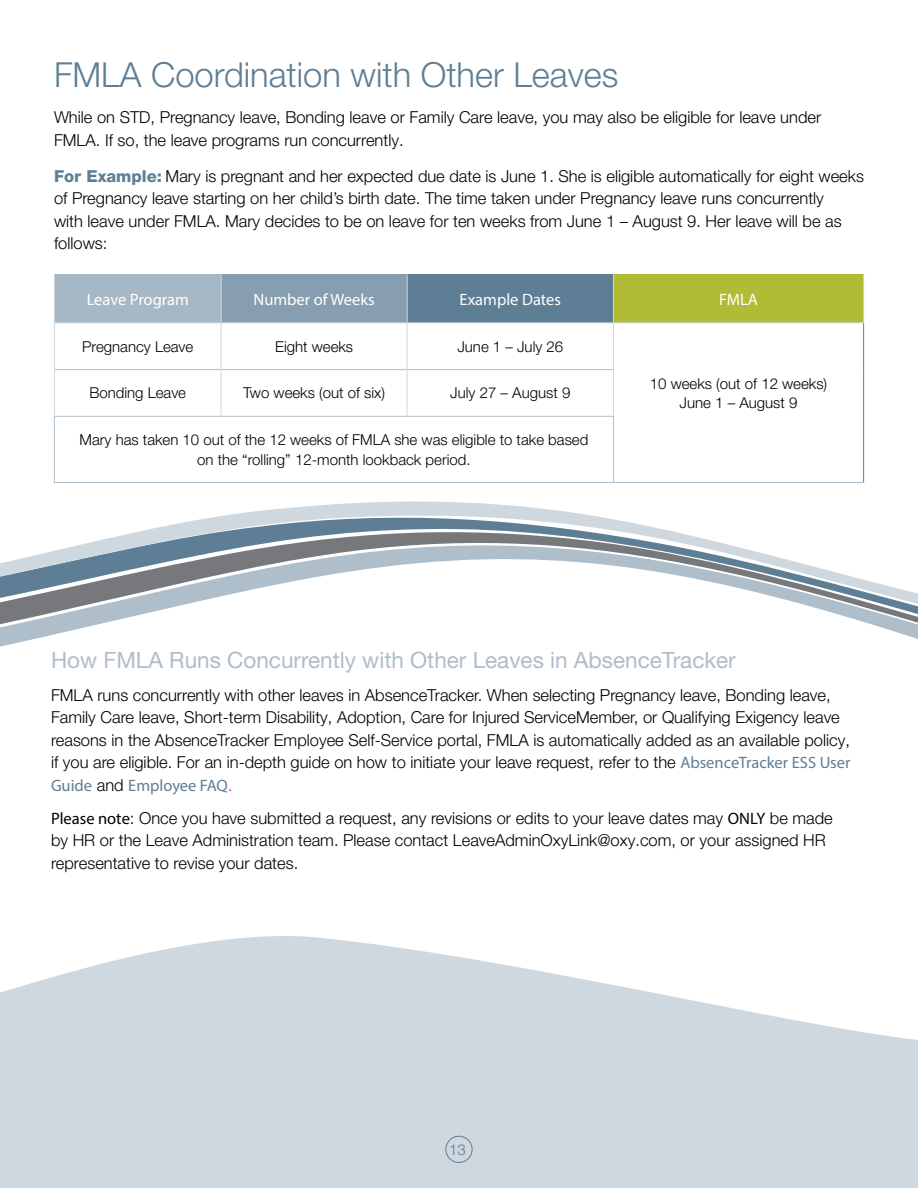
<style>
.page{position:relative;width:918px;height:1188px;background:#fff}
.page>*{position:absolute;margin:0;border:0;box-sizing:border-box;transform-origin:0 0}
.t1{font:300 34.5px "Helvetica Neue LT Pro";color:#5e7e95}
.t2{font:22.5px "Helvetica Neue LT Pro";color:#aebeca}
.t3{font:300 16.5px/22.5px "Helvetica Neue LT Pro";color:#000}
.t4{font:16.5px "Myriad Pro";color:#fff}
.t5{font:16.5px "Myriad Pro";color:#5e7e95}
.t6{font:300 15px/19.5px "Helvetica Neue LT Pro";color:#000;text-align:center}
.t7{font:300 15px "Helvetica Neue LT Pro";color:#5e7e95}
.s1{font-weight:800;color:#5e7e95}
.s2{font-family:"Myriad Pro";font-weight:400;color:#5e7e95}
.s3{font-family:"Helvetica Neue LT Pro";font-weight:300;color:#000}
.s4{font-family:"Helvetica Neue LT Pro";font-weight:300;color:#f0f}
.s5{font-family:"Myriad Pro";font-weight:400}
</style>
<div class="page">
<svg style="left:0;top:936px;width:918px;height:252px;fill:#cfd8df"></svg>
<div style="left:446px;top:1136px;width:26px;height:27px;border:1px solid #5e7e95;border-radius:50%"></div>
<div style="left:54px;top:274px;width:167px;height:49px;background:#a6b8c5"></div>
<div style="left:221px;top:274px;width:186px;height:49px;background:#869eaf"></div>
<div style="left:407px;top:274px;width:207px;height:49px;background:#5e7e95"></div>
<div style="left:614px;top:274px;width:250px;height:49px;background:#b0bb36"></div>
<svg style="left:55px;top:323px;width:808px;height:93px"></svg>
<hr style="left:55px;top:369px;width:166px;height:1px;background:#aebeca">
<hr style="left:222px;top:369px;width:185px;height:1px;background:#aebeca">
<hr style="left:408px;top:369px;width:205px;height:1px;background:#aebeca">
<hr style="left:54px;top:416px;width:167px;height:1px;background:#aebeca">
<hr style="left:54px;top:417px;width:1px;height:65px;background:#aebeca">
<hr style="left:221px;top:416px;width:186px;height:1px;background:#aebeca">
<hr style="left:407px;top:416px;width:207px;height:1px;background:#aebeca">
<hr style="left:613px;top:417px;width:1px;height:65px;background:#aebeca">
<hr style="left:54px;top:482px;width:167px;height:1px;background:#aebeca">
<hr style="left:221px;top:482px;width:186px;height:1px;background:#aebeca">
<hr style="left:407px;top:482px;width:207px;height:1px;background:#aebeca">
<hr style="left:614px;top:482px;width:250px;height:1px;background:#aebeca">
<hr style="left:54px;top:274px;width:1px;height:48px;background:#cfd8df">
<hr style="left:221px;top:274px;width:1px;height:48px;background:#cfd8df">
<hr style="left:407px;top:274px;width:1px;height:48px;background:#cfd8df">
<hr style="left:613px;top:274px;width:1px;height:48px;background:#cfd8df">
<hr style="left:863px;top:274px;width:1px;height:48px;background:#cfd8df">
<hr style="left:54px;top:322px;width:167px;height:1px;background:#cfd8df">
<hr style="left:54px;top:323px;width:1px;height:47px;background:#cfd8df">
<hr style="left:221px;top:322px;width:186px;height:1px;background:#cfd8df">
<hr style="left:221px;top:323px;width:1px;height:47px;background:#cfd8df">
<hr style="left:407px;top:322px;width:207px;height:1px;background:#cfd8df">
<hr style="left:407px;top:323px;width:1px;height:47px;background:#cfd8df">
<hr style="left:614px;top:322px;width:250px;height:1px;background:#cfd8df">
<hr style="left:613px;top:323px;width:1px;height:47px;background:#cfd8df">
<hr style="left:54px;top:370px;width:1px;height:46px;background:#cfd8df">
<hr style="left:221px;top:370px;width:1px;height:46px;background:#cfd8df">
<hr style="left:407px;top:370px;width:1px;height:46px;background:#cfd8df">
<hr style="left:613px;top:370px;width:1px;height:46px;background:#cfd8df">
<hr style="left:863px;top:323px;width:1px;height:47px;background:#5e7e95">
<hr style="left:863px;top:370px;width:1px;height:46px;background:#5e7e95">
<hr style="left:863px;top:416px;width:1px;height:66px;background:#5e7e95">
<svg style="left:0;top:631px;width:918px;height:16px"></svg>
<svg style="left:0;top:619px;width:918px;height:12px"></svg>
<svg style="left:0;top:609px;width:918px;height:10px"></svg>
<svg style="left:0;top:501px;width:918px;height:108px"></svg>
<h1 class="t1" style="left:54px;top:54px;width:566px">FMLA Coordination with Other Leaves</h1>
<p class="t3" style="left:54px;top:106px;width:769px">While on STD, Pregnancy leave, Bonding leave or Family Care leave, you may also be eligible for leave under<br>FMLA. If so, the leave programs run concurrently.</p>
<p class="t3" style="left:54px;top:164px;width:812px"><span class="s1">For Example:</span> Mary is pregnant and her expected due date is June 1. She is eligible automatically for eight weeks of Pregnancy leave starting on her child’s birth date. The time taken under Pregnancy leave runs concurrently<br>with leave under FMLA. Mary decides to be on leave for ten weeks from June 1 – August 9. Her leave will be as follows:</p>
<p class="t4" style="left:87px;top:289px;width:104px">Leave Program</p>
<p class="t4" style="left:254px;top:289px;width:123px">Number of Weeks</p>
<p class="t4" style="left:460px;top:289px;width:103px">Example Dates</p>
<p class="t4" style="left:719px;top:289px;width:40px">FMLA</p>
<p class="t6" style="left:82px;top:336px;width:113px">Pregnancy Leave</p>
<p class="t6" style="left:275px;top:336px;width:80px">Eight weeks</p>
<p class="t6" style="left:457px;top:336px;width:107px">June 1 – July 26</p>
<p class="t6" style="left:650px;top:373px;width:179px">10 weeks (out of 12 weeks)<br>June 1 – August 9</p>
<p class="t6" style="left:89px;top:383px;width:98px">Bonding Leave</p>
<p class="t6" style="left:243px;top:383px;width:143px">Two weeks (out of six)</p>
<p class="t6" style="left:450px;top:383px;width:122px">July 27 – August 9</p>
<p class="t6" style="left:80px;top:430px;width:510px">Mary has taken 10 out of the 12 weeks of FMLA she was eligible to take based on the “rolling” 12-month lookback period.</p>
<h2 class="t2" style="left:51px;top:646px;width:686px">How FMLA Runs Concurrently with Other Leaves in AbsenceTracker</h2>
<p class="t3" style="left:51px;top:683px;width:801px">FMLA runs concurrently with other leaves in AbsenceTracker. When selecting Pregnancy leave, Bonding leave, Family Care leave, Short-term Disability, Adoption, Care for Injured ServiceMember, or Qualifying Exigency leave reasons in the AbsenceTracker Employee Self-Service portal, FMLA is automatically added as an available policy, if you are eligible. For an in-depth guide on how to initiate your leave request, refer to the <span class="s2">AbsenceTracker ESS User</span></p>
<p class="t5" style="left:51px;top:775px;width:183px">Guide <span class="s3">and</span> Employee FAQ<span class="s4">.</span></p>
<p class="t3" style="left:51px;top:806px;width:783px"><span class="s5">Please note</span>: Once you have submitted a request, any revisions or edits to your leave dates may <span class="s5">ONLY</span> be made by HR or the Leave Administration team. Please contact LeaveAdminOxyLink@oxy.com, or your assigned HR representative to revise your dates.</p>
<p class="t7" style="left:449px;top:1140px;width:18px">13</p>
</div>
